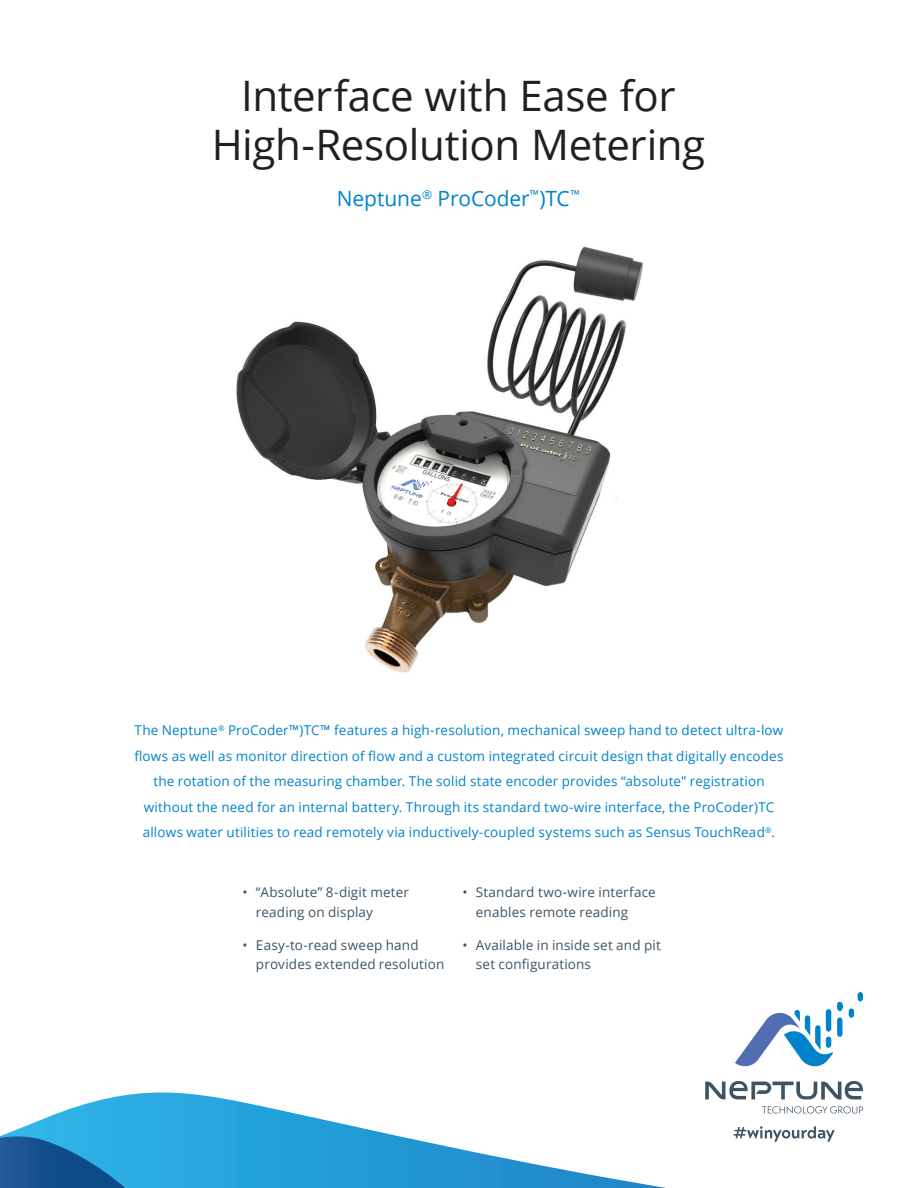
<style>
.page{position:relative;width:918px;height:1188px;background:#fff}
.page>*{position:absolute;margin:0;border:0;box-sizing:border-box;transform-origin:0 0}
.t1{font:42px/49.5px "Open Sans";letter-spacing:-.01em;color:#231f20;text-align:center}
.t2{font:21px "Open Sans";letter-spacing:-.005em;color:#0083ca}
.t3{font:13.5px/25.5px "Open Sans";letter-spacing:.01em;color:#0083ca;text-align:center}
.t4{font:13.5px/19.5px "Open Sans";letter-spacing:.01em;color:#3e5364}
</style>
<div class="page">
<svg style="left:0;top:1093px;width:666px;height:95px"></svg>
<svg style="left:0;top:1137px;width:131px;height:51px;background:#1c70aa"></svg>
<svg style="left:762px;top:1106px;width:101px;height:8px"></svg>
<svg style="left:705px;top:1081px;width:158px;height:19px"></svg>
<div style="left:858px;top:992px;width:5px;height:9px;background:#0083ca;border-radius:3px"></div>
<div style="left:849px;top:1008px;width:5px;height:10px;background:#0083ca;border-radius:3px"></div>
<svg style="left:735px;top:1010px;width:98px;height:57px"></svg>
<div style="left:837px;top:1017px;width:5px;height:20px;background:#0083ca;border-radius:3px"></div>
<div style="left:837px;top:1002px;width:5px;height:9px;background:#0083ca;border-radius:3px"></div>
<svg style="left:734px;top:1126px;width:101px;height:16px"></svg>
<img style="left:236px;top:246px;width:407px;height:427px">
<p class="t1" style="left:212px;top:70px;width:495px">Interface with Ease for<br>High-Resolution Metering</p>
<p class="t2" style="left:337px;top:184px;width:245px">Neptune<sup>®</sup> ProCoder<sup>™</sup>)TC<sup>™</sup></p>
<p class="t3" style="left:134px;top:717px;width:651px">The Neptune<sup>®</sup> ProCoder™)TC™ features a high-resolution, mechanical sweep hand to detect ultra-low flows as well as monitor direction of flow and a custom integrated circuit design that digitally encodes the rotation of the measuring chamber. The solid state encoder provides “absolute” registration without the need for an internal battery. Through its standard two-wire interface, the ProCoder)TC allows water utilities to read remotely via inductively-coupled systems such as Sensus TouchRead<sup>®</sup>.</p>
<p class="t4" style="left:256px;top:882px;width:155px;text-indent:-14px">• “Absolute” 8-digit meter reading on display</p>
<p class="t4" style="left:256px;top:935px;width:190px;text-indent:-14px">• Easy-to-read sweep hand provides extended resolution</p>
<p class="t4" style="left:476px;top:882px;width:181px;text-indent:-14px">• Standard two-wire interface enables remote reading</p>
<p class="t4" style="left:476px;top:935px;width:187px;text-indent:-14px">• Available in inside set and pit set configurations</p>
</div>
